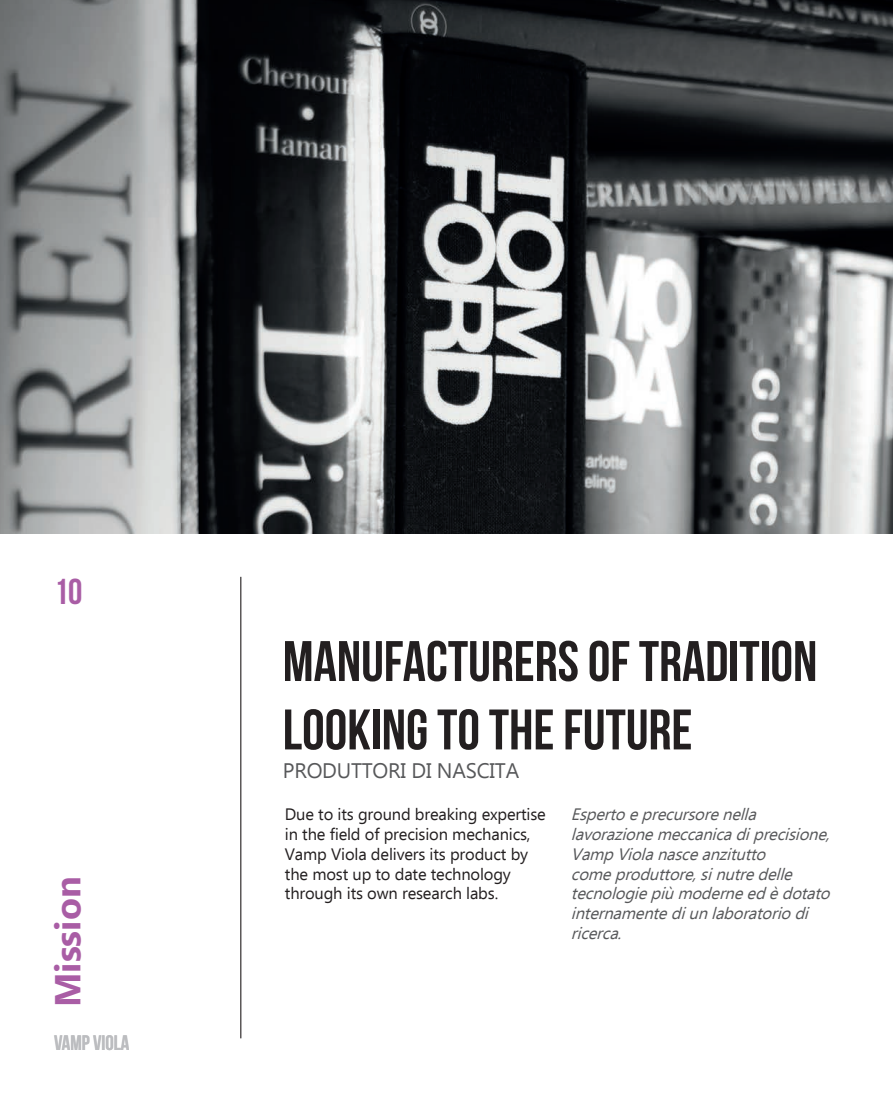
<style>
.page{position:relative;width:893px;height:1106px;background:#fff}
.page>*{position:absolute;margin:0;border:0;box-sizing:border-box;transform-origin:0 0}
.t1{font:57px/68.4px "Bebas Neue";color:#231f20}
.t2{font:700 36px "Ebrima";color:#a95da5}
.t3{font:36px "Bebas Neue";color:#a95da5}
.t4{font:21px "Ebrima";letter-spacing:-.01em;color:#57585a}
.t5{font:21px "Bebas Neue";color:#bcbdc0}
.t6{font:italic 16.5px/19.8px "Ebrima";color:#57585a}
.t7{font:16.5px/19.8px "Ebrima";letter-spacing:-.01em;color:#231f20}
</style>
<div class="page">
<img style="left:0;top:0;width:893px;height:534px">
<hr style="left:240px;top:577px;width:1px;height:461px;background:#231f20">
<h2 class="t3" style="left:54px;top:571px;width:30px">10</h2>
<h2 class="t2" style="left:41px;top:1007px;width:132px;rotate:-90deg">Mission</h2>
<p class="t5" style="left:54px;top:1031px;width:77px">VAMP VIOLA</p>
<h1 class="t1" style="left:283px;top:626px;width:536px">MANUFACTURERS OF TRADITION<br>LOOKING TO THE FUTURE</h1>
<p class="t4" style="left:283px;top:755px;width:238px">PRODUTTORI DI NASCITA</p>
<p class="t7" style="left:285px;top:805px;width:262px">Due to its ground breaking expertise in the field of precision mechanics, Vamp Viola delivers its product by the most up to date technology through its own research labs.</p>
<p class="t6" style="left:571px;top:805px;width:267px">Espertoeprecursorenella lavorazionemeccanicadiprecisione,<br>VampViolanasceanzitutto comeproduttore,sinutredelle tecnologiepiùmoderneedèdotato internamentediunlaboratoriodi ricerca.</p>
</div>
